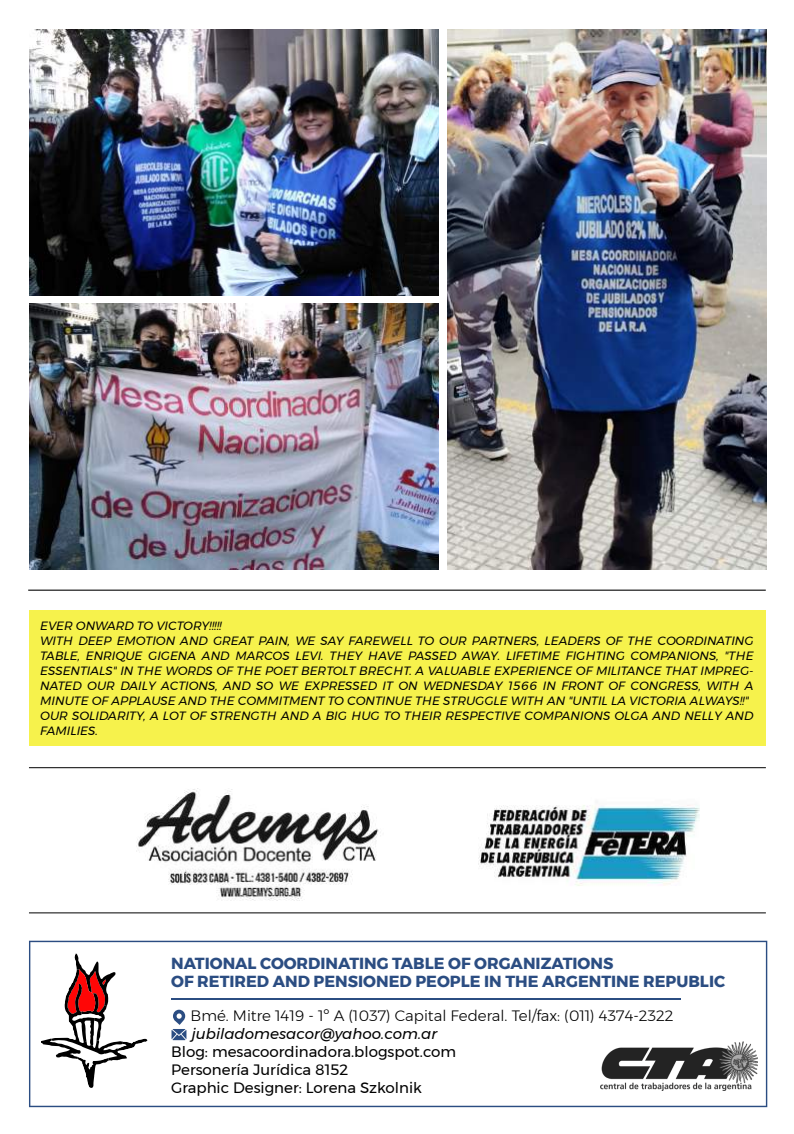
<style>
.page{position:relative;width:794px;height:1134px;background:#fff}
.page>*{position:absolute;margin:0;border:0;box-sizing:border-box;transform-origin:0 0}
.t1{font:700 16px/18px "Montserrat";color:#2b4d82}
.t2{font:15px/18px "Montserrat";color:#000}
.t3{font:300 15px "Montserrat";color:#000}
.t4{font:italic 15px "Montserrat";color:#000}
.t5{font:italic 12px/15px "Montserrat";color:#000}
</style>
<div class="page">
<div style="left:29px;top:610px;width:737px;height:136px;background:#f6f24c"></div>
<hr style="left:28px;top:590px;width:738px;height:1px;background:#000">
<hr style="left:29px;top:913px;width:737px;height:1px;background:#000">
<hr style="left:29px;top:767px;width:737px;height:1px;background:#000">
<svg style="left:29px;top:941px;width:738px;height:166px"></svg>
<svg style="left:171px;top:1010px;width:15px;height:30px"></svg>
<img style="left:136px;top:788px;width:243px;height:113px">
<img style="left:478px;top:805px;width:222px;height:81px">
<img style="left:29px;top:30px;width:410px;height:265px">
<img style="left:447px;top:30px;width:319px;height:539px">
<img style="left:29px;top:304px;width:410px;height:265px">
<p class="t5" style="left:40px;top:618px;width:715px">EVER ONWARD TO VICTORY!!!!!<br>WITH DEEP EMOTION AND GREAT PAIN, WE SAY FAREWELL TO OUR PARTNERS, LEADERS OF THE COORDINATING TABLE, ENRIQUE GIGENA AND MARCOS LEVI. THEY HAVE PASSED AWAY. LIFETIME FIGHTING COMPANIONS, "THE ESSENTIALS" IN THE WORDS OF THE POET BERTOLT BRECHT. A VALUABLE EXPERIENCE OF MILITANCE THAT IMPREG-NATED OUR DAILY ACTIONS, AND SO WE EXPRESSED IT ON WEDNESDAY 1566 IN FRONT OF CONGRESS, WITH A MINUTE OF APPLAUSE AND THE COMMITMENT TO CONTINUE THE STRUGGLE WITH AN "UNTIL LA VICTORIA ALWAYS!!" OUR SOLIDARITY, A LOT OF STRENGTH AND A BIG HUG TO THEIR RESPECTIVE COMPANIONS OLGA AND NELLY AND FAMILIES.</p>
<h1 class="t1" style="left:171px;top:954px;width:555px">NATIONAL COORDINATING TABLE OF ORGANIZATIONS<br>OF RETIRED AND PENSIONED PEOPLE IN THE ARGENTINE REPUBLIC</h1>
<p class="t3" style="left:191px;top:1004px;width:484px">Bmé. Mitre 1419 - 1º A (1037) Capital Federal. Tel/fax: (011) 4374-2322</p>
<p class="t4" style="left:192px;top:1022px;width:247px">jubiladomesacor@yahoo.com.ar</p>
<p class="t2" style="left:171px;top:1042px;width:286px">Blog: mesacoordinadora.blogspot.com<br>Personería Jurídica 8152<br>Graphic Designer: Lorena Szkolnik</p>
</div>
